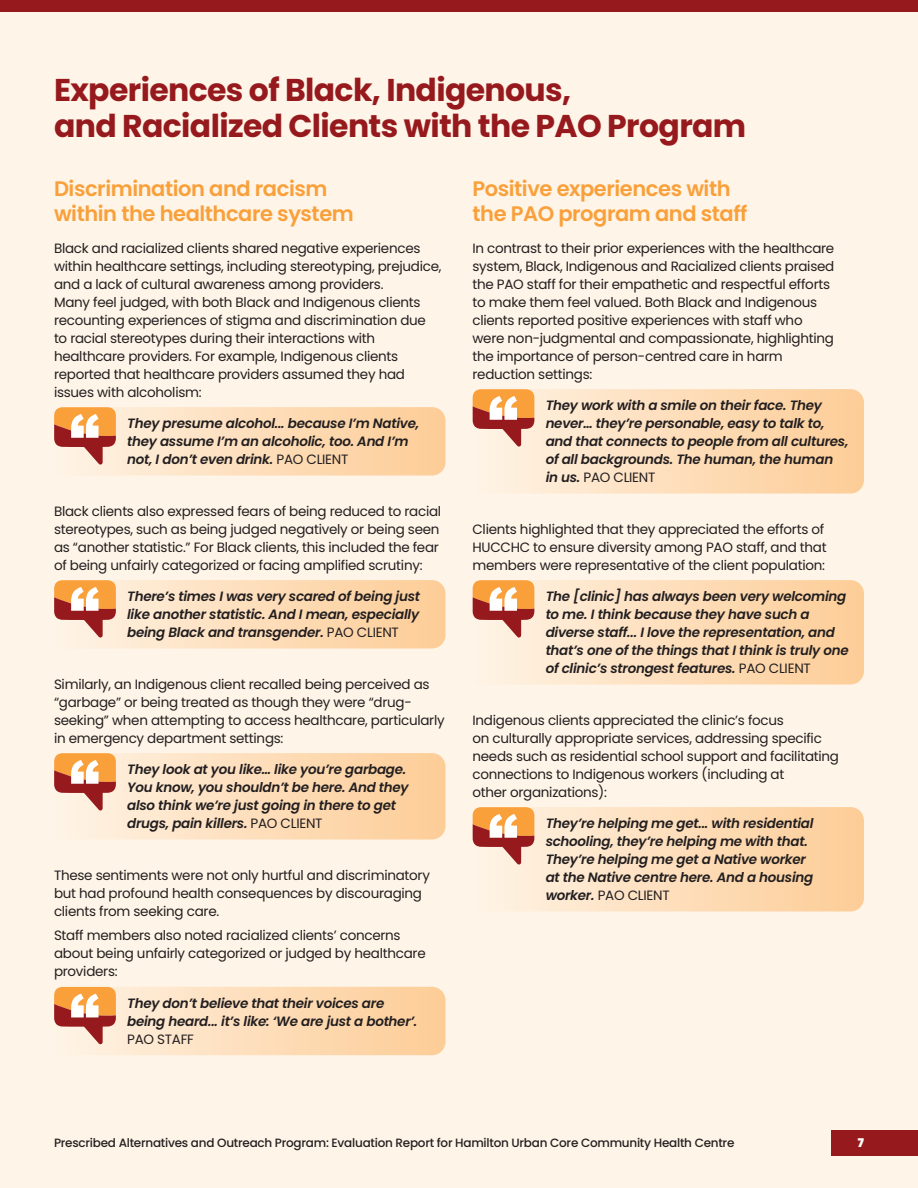
<style>
.page{position:relative;width:918px;height:1188px;background:#fef4e7}
.page>*{position:absolute;margin:0;border:0;box-sizing:border-box;transform-origin:0 0}
.t1{font:700 31.5px/36px "Poppins";letter-spacing:-.02em;color:#961a1d}
.t2{font:600 21px/25.5px "Poppins";letter-spacing:-.02em;color:#f9a03a}
.t3{font:13.5px/18px "Poppins";letter-spacing:-.02em;color:#231f20}
.t4{font:italic 600 13.5px/18px "Poppins";letter-spacing:-.02em;color:#231f20}
.t5{font:500 12px "Poppins";letter-spacing:-.02em;color:#231f20}
.t6{font:900 12px "Poppins";color:#fff}
.s1{font-weight:400;font-style:normal}
</style>
<div class="page">
<div style="left:0;top:0;width:918px;height:12px;background:#961a1d"></div>
<svg style="left:54px;top:407px;width:392px;height:69px"></svg>
<svg style="left:54px;top:580px;width:392px;height:69px"></svg>
<svg style="left:54px;top:753px;width:392px;height:86px"></svg>
<svg style="left:54px;top:987px;width:392px;height:68px"></svg>
<svg style="left:472px;top:389px;width:392px;height:105px"></svg>
<svg style="left:472px;top:580px;width:392px;height:105px"></svg>
<svg style="left:472px;top:807px;width:392px;height:104px"></svg>
<div style="left:832px;top:1130px;width:86px;height:25px;background:#961a1d"></div>
<h1 class="t1" style="left:54px;top:72px;width:694px">Experiences of Black, Indigenous,<br>and Racialized Clients with the PAO Program</h1>
<h2 class="t2" style="left:54px;top:176px;width:301px">Discrimination and racism within the healthcare system</h2>
<p class="t3" style="left:54px;top:239px;width:389px">Black and racialized clients shared negative experiences within healthcare settings, including stereotyping, prejudice, and a lack of cultural awareness among providers.<br>Many feel judged, with both Black and Indigenous clients recounting experiences of stigma and discrimination due to racial stereotypes during their interactions with healthcare providers. For example, Indigenous clients reported that healthcare providers assumed they had issues with alcoholism:</p>
<p class="t4" style="left:127px;top:414px;width:294px">They presume alcohol... because I’m Native, they assume I’m an alcoholic, too. And I’m not, I don’t even drink. <span class="s1">PAO CLIENT</span></p>
<p class="t3" style="left:54px;top:502px;width:389px">Black clients also expressed fears of being reduced to racial stereotypes, such as being judged negatively or being seen as “another statistic.” For Black clients, this included the fear of being unfairly categorized or facing amplified scrutiny:</p>
<p class="t4" style="left:127px;top:587px;width:294px;text-align:justify">There’s times I was very scared of being just like another statistic. And I mean, especially being Black and transgender. <span class="s1">PAO CLIENT</span></p>
<p class="t3" style="left:54px;top:675px;width:392px">Similarly, an Indigenous client recalled being perceived as “garbage” or being treated as though they were “drug&shy;seeking” when attempting to access healthcare, particularly in emergency department settings:</p>
<p class="t4" style="left:127px;top:760px;width:283px">They look at you like… like you’re garbage.<br>You know, you shouldn’t be here. And they also think we’re just going in there to get drugs, pain killers. <span class="s1">PAO CLIENT</span></p>
<p class="t3" style="left:54px;top:866px;width:378px">These sentiments were not only hurtful and discriminatory but had profound health consequences by discouraging clients from seeking care.</p>
<p class="t3" style="left:54px;top:927px;width:373px">Staff members also noted racialized clients’ concerns about being unfairly categorized or judged by healthcare providers:</p>
<p class="t4" style="left:127px;top:994px;width:292px">They don’t believe that their voices are being heard... it’s like: ‘We are just a bother’.</p>
<p class="t3" style="left:127px;top:1030px;width:68px">PAO STAFF</p>
<h2 class="t2" style="left:472px;top:176px;width:276px">Positive experiences with the PAO program and staff</h2>
<p class="t3" style="left:472px;top:239px;width:363px">In contrast to their prior experiences with the healthcare system, Black, Indigenous and Racialized clients praised the PAO staff for their empathetic and respectful efforts to make them feel valued. Both Black and Indigenous clients reported positive experiences with staff who were non-judgmental and compassionate, highlighting the importance of person-centred care in harm reduction settings:</p>
<p class="t4" style="left:546px;top:396px;width:304px">They work with a smile on their face. They never… they’re personable, easy to talk to, and that connects to people from all cultures, of all backgrounds. The human, the human in us. <span class="s1">PAO CLIENT</span></p>
<p class="t3" style="left:472px;top:520px;width:356px">Clients highlighted that they appreciated the efforts of<br>HUCCHC to ensure diversity among PAO staff, and that members were representative of the client population:</p>
<p class="t4" style="left:546px;top:587px;width:305px">The [clinic] has always been very welcoming to me. I think because they have such a diverse staff... I love the representation, and that’s one of the things that I think is truly one of clinic’s strongest features. <span class="s1">PAO CLIENT</span></p>
<p class="t3" style="left:472px;top:711px;width:368px">Indigenous clients appreciated the clinic’s focus<br>on culturally appropriate services, addressing specific needs such as residential school support and facilitating connections to Indigenous workers (including at<br>other organizations):</p>
<p class="t4" style="left:546px;top:814px;width:269px">They’re helping me get... with residential schooling, they’re helping me with that.<br>They’re helping me get a Native worker at the Native centre here. And a housing worker. <span class="s1">PAO CLIENT</span></p>
<p class="t5" style="left:54px;top:1135px;width:682px">Prescribed Alternatives and Outreach Program: Evaluation Report for Hamilton Urban Core Community Health Centre</p>
<p class="t6" style="left:858px;top:1135px;width:8px">7</p>
</div>
